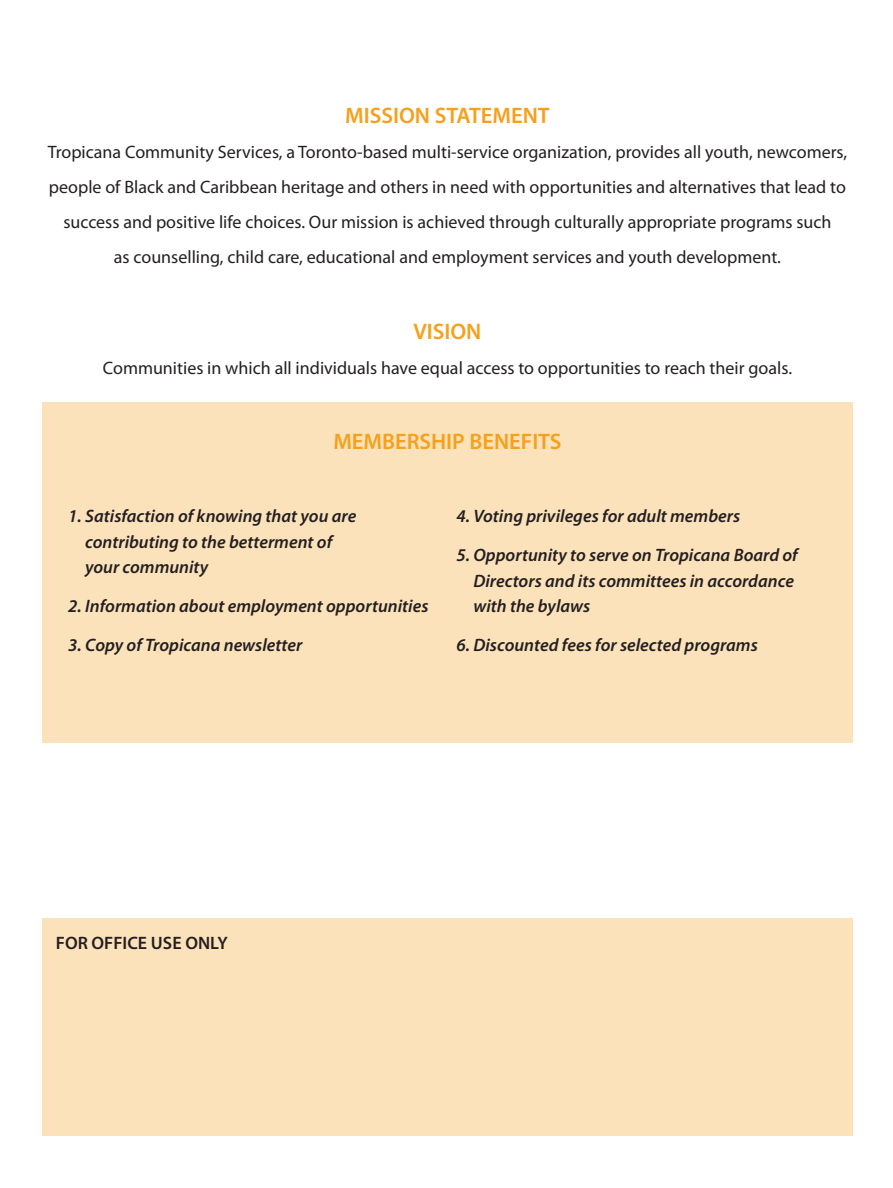
<style>
.page{position:relative;width:893px;height:1188px;background:#fff}
.page>*{position:absolute;margin:0;border:0;box-sizing:border-box;transform-origin:0 0}
.PARA{font:600 22.5px "Myriad Pro";color:#f6a01b}
.PARA-2{font:18px "Myriad Pro";color:#231f20}
.PARA-3{font:italic 600 18px/25.5px "Myriad Pro";color:#231f20}
.PARA-4{font:600 18px "Myriad Pro";color:#231f20}
</style>
<div class="page">
<div style="left:42px;top:918px;width:810px;height:217px;background:#fce2bb"></div>
<div style="left:42px;top:402px;width:810px;height:340px;background:#fce2bb"></div>
<p class="PARA" style="left:345px;top:101px;width:206px">MISSION STATEMENT</p>
<p class="PARA-2" style="left:48px;top:141px;width:801px">Tropicana Community Services, a Toronto-based multi-service organization, provides all youth, newcomers,</p>
<p class="PARA-2" style="left:49px;top:176px;width:798px">people of Black and Caribbean heritage and others in need with opportunities and alternatives that lead to</p>
<p class="PARA-2" style="left:63px;top:211px;width:770px">success and positive life choices. Our mission is achieved through culturally appropriate programs such</p>
<p class="PARA-2" style="left:114px;top:246px;width:668px">as counselling, child care, educational and employment services and youth development.</p>
<p class="PARA" style="left:413px;top:317px;width:70px">VISION</p>
<p class="PARA-2" style="left:103px;top:357px;width:690px">Communities in which all individuals have equal access to opportunities to reach their goals.</p>
<p class="PARA" style="left:333px;top:428px;width:230px">MEMBERSHIP BENEFITS</p>
<p class="PARA-3" style="left:85px;top:503px;width:273px;text-indent:-17px">1. Satisfaction of knowing that you are contributing to the betterment of your community</p>
<p class="PARA-3" style="left:68px;top:593px;width:362px">2. Information about employment opportunities</p>
<p class="PARA-3" style="left:68px;top:632px;width:235px">3. Copy of Tropicana newsletter</p>
<p class="PARA-3" style="left:456px;top:503px;width:285px">4. Voting privileges for adult members</p>
<p class="PARA-3" style="left:473px;top:542px;width:326px;text-indent:-17px">5. Opportunity to serve on Tropicana Board of<br>Directors and its committees in accordance with the bylaws</p>
<p class="PARA-3" style="left:456px;top:632px;width:303px">6. Discounted fees for selected programs</p>
<p class="PARA-4" style="left:56px;top:931px;width:173px">FOR OFFICE USE ONLY</p>
</div>
